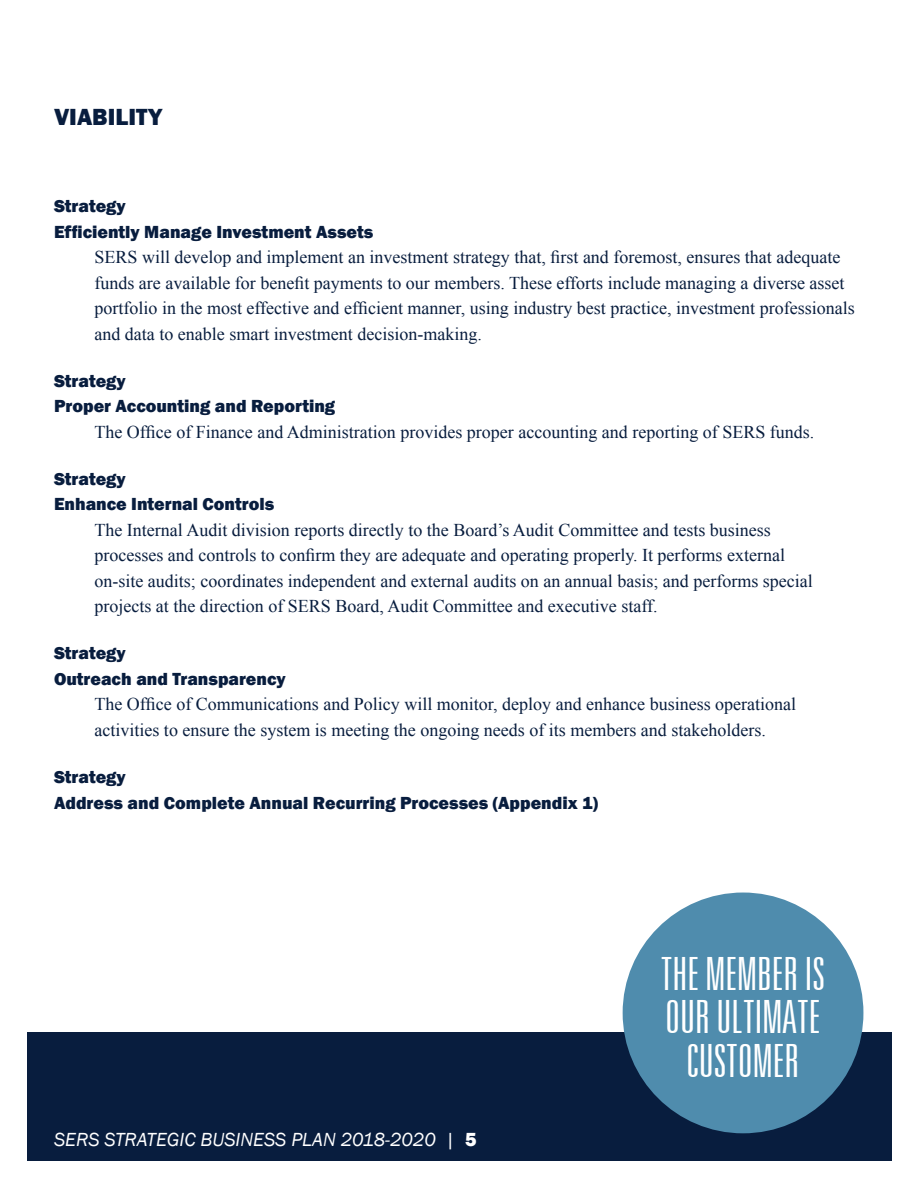
<style>
.page{position:relative;width:918px;height:1188px;background:#fff}
.page>*{position:absolute;margin:0;border:0;box-sizing:border-box;transform-origin:0 0}
.t1{font:300 ultra-condensed 45px/43.5px "Nova Light Ultra S Si";color:#fff;text-align:center}
.t2{font:800 24px "Franklin Gothic";color:#081d3e}
.t3{font:italic 19.5px "Franklin Gothic";color:#fff}
.t4{font:18px/25.5px "Times New Roman";color:#081d3e}
.t5{font:800 18px "Franklin Gothic";color:#081d3e}
.s1{font-style:normal}
.s2{font-weight:800;font-style:normal}
</style>
<div class="page">
<div style="left:27px;top:1033px;width:865px;height:128px;background:#081d3e"></div>
<div style="left:623px;top:893px;width:240px;height:240px;background:#4f8cad;border-radius:50%"></div>
<p class="t2" style="left:54px;top:101px;width:110px">VIABILITY</p>
<p class="t5" style="left:54px;top:194px;width:73px">Strategy</p>
<p class="t5" style="left:54px;top:220px;width:321px">Efficiently Manage Investment Assets</p>
<p class="t4" style="left:94px;top:244px;width:762px">SERS will develop and implement an investment strategy that, first and foremost, ensures that adequate funds are available for benefit payments to our members. These efforts include managing a diverse asset portfolio in the most effective and efficient manner, using industry best practice, investment professionals and data to enable smart investment decision-making.</p>
<p class="t5" style="left:54px;top:369px;width:73px">Strategy</p>
<p class="t5" style="left:54px;top:395px;width:283px">Proper Accounting and Reporting</p>
<p class="t4" style="left:94px;top:419px;width:721px">The Office of Finance and Administration provides proper accounting and reporting of SERS funds.</p>
<p class="t5" style="left:54px;top:467px;width:73px">Strategy</p>
<p class="t5" style="left:54px;top:493px;width:222px">Enhance Internal Controls</p>
<p class="t4" style="left:94px;top:517px;width:678px">The Internal Audit division reports directly to the Board’s Audit Committee and tests business</p>
<p class="t4" style="left:94px;top:542px;width:692px">processes and controls to confirm they are adequate and operating properly. It performs external</p>
<p class="t4" style="left:94px;top:568px;width:720px">on-site audits; coordinates independent and external audits on an annual basis; and performs special projects at the direction of SERS Board, Audit Committee and executive staff.</p>
<p class="t5" style="left:54px;top:642px;width:73px">Strategy</p>
<p class="t5" style="left:54px;top:667px;width:233px">Outreach and Transparency</p>
<p class="t4" style="left:94px;top:691px;width:703px">The Office of Communications and Policy will monitor, deploy and enhance business operational</p>
<p class="t4" style="left:94px;top:717px;width:673px">activities to ensure the system is meeting the ongoing needs of its members and stakeholders.</p>
<p class="t5" style="left:54px;top:765px;width:73px">Strategy</p>
<p class="t5" style="left:54px;top:791px;width:545px">Address and Complete Annual Recurring Processes (Appendix 1)</p>
<p class="t3" style="left:54px;top:1127px;width:424px">SERS STRATEGIC BUSINESS PLAN 2018-2020 <span class="s1">|</span> <span class="s2">5</span></p>
<p class="t1" style="left:661px;top:951px;width:166px">THE MEMBER IS<br>OUR ULTIMATE<br>CUSTOMER</p>
</div>
